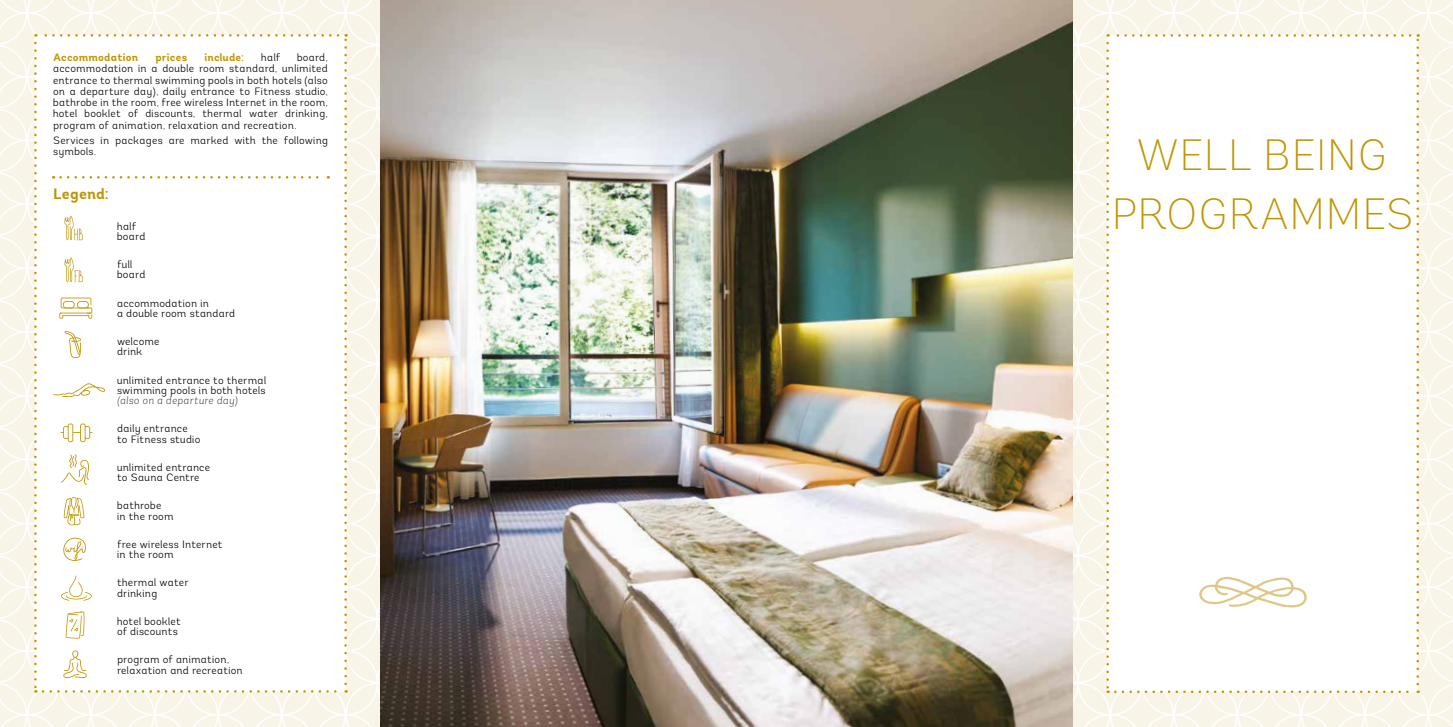
<style>
.page{position:relative;width:1453px;height:727px;background:#fff}
.page>*{position:absolute;margin:0;border:0;box-sizing:border-box;transform-origin:0 0}
.t1{font:200 43.75px "Andes";color:#bf9500}
.t2{font:700 15px "Andes";letter-spacing:.015em;color:#bf9500}
.t3{font:300 10.62px/10.4px "Andes";letter-spacing:.015em;color:#000}
.t4{font:700 10.62px "Andes";letter-spacing:.01em;color:#bf9500}
.t5{font:italic 200 10.62px "Andes";letter-spacing:.055em;color:#000}
</style>
<div class="page">
<img style="left:0;top:0;width:1453px;height:726px">
<p class="t4" style="left:53px;top:51px;width:87px">Accommodation</p>
<p class="t4" style="left:155px;top:51px;width:33px">prices</p>
<p class="t4" style="left:204px;top:51px;width:41px">include:</p>
<p class="t3" style="left:261px;top:52px;width:21px">half</p>
<p class="t3" style="left:53px;top:52px;width:276px;line-height:11.2px;text-align:justify;text-indent:244px">board, accommodation in a double room standard, unlimited entrance to thermal swimming pools in both hotels (also on a departure day), daily entrance to Fitness studio, bathrobe in the room, free wireless Internet in the room, hotel booklet of discounts, thermal water drinking, program of animation, relaxation and recreation.</p>
<p class="t3" style="left:53px;top:134px;width:276px;line-height:11.2px">Services in packages are marked with the following symbols.</p>
<h2 class="t2" style="left:53px;top:185px;width:57px">Legend:</h2>
<p class="t3" style="left:117px;top:221px;width:30px">half board</p>
<p class="t3" style="left:117px;top:259px;width:30px">full board</p>
<p class="t3" style="left:117px;top:298px;width:120px">accommodation in<br>a double room standard</p>
<p class="t3" style="left:117px;top:336px;width:44px">welcome drink</p>
<p class="t3" style="left:117px;top:374px;width:151px">unlimited entrance to thermal swimming pools in both hotels</p>
<p class="t5" style="left:117px;top:394px;width:122px">(also on a departure day)</p>
<p class="t3" style="left:117px;top:423px;width:85px">daily entrance to Fitness studio</p>
<p class="t3" style="left:117px;top:462px;width:95px">unlimited entrance to Sauna Centre</p>
<p class="t3" style="left:117px;top:500px;width:58px">bathrobe<br>in the room</p>
<p class="t3" style="left:117px;top:539px;width:107px">free wireless Internet in the room</p>
<p class="t3" style="left:117px;top:577px;width:73px">thermal water drinking</p>
<p class="t3" style="left:117px;top:616px;width:65px">hotel booklet of discounts</p>
<p class="t3" style="left:117px;top:654px;width:127px">program of animation, relaxation and recreation</p>
<h1 class="t1" style="left:1137px;top:129px;width:252px">WELL BEING</h1>
<h1 class="t1" style="left:1111px;top:188px;width:303px">PROGRAMMES</h1>
</div>
